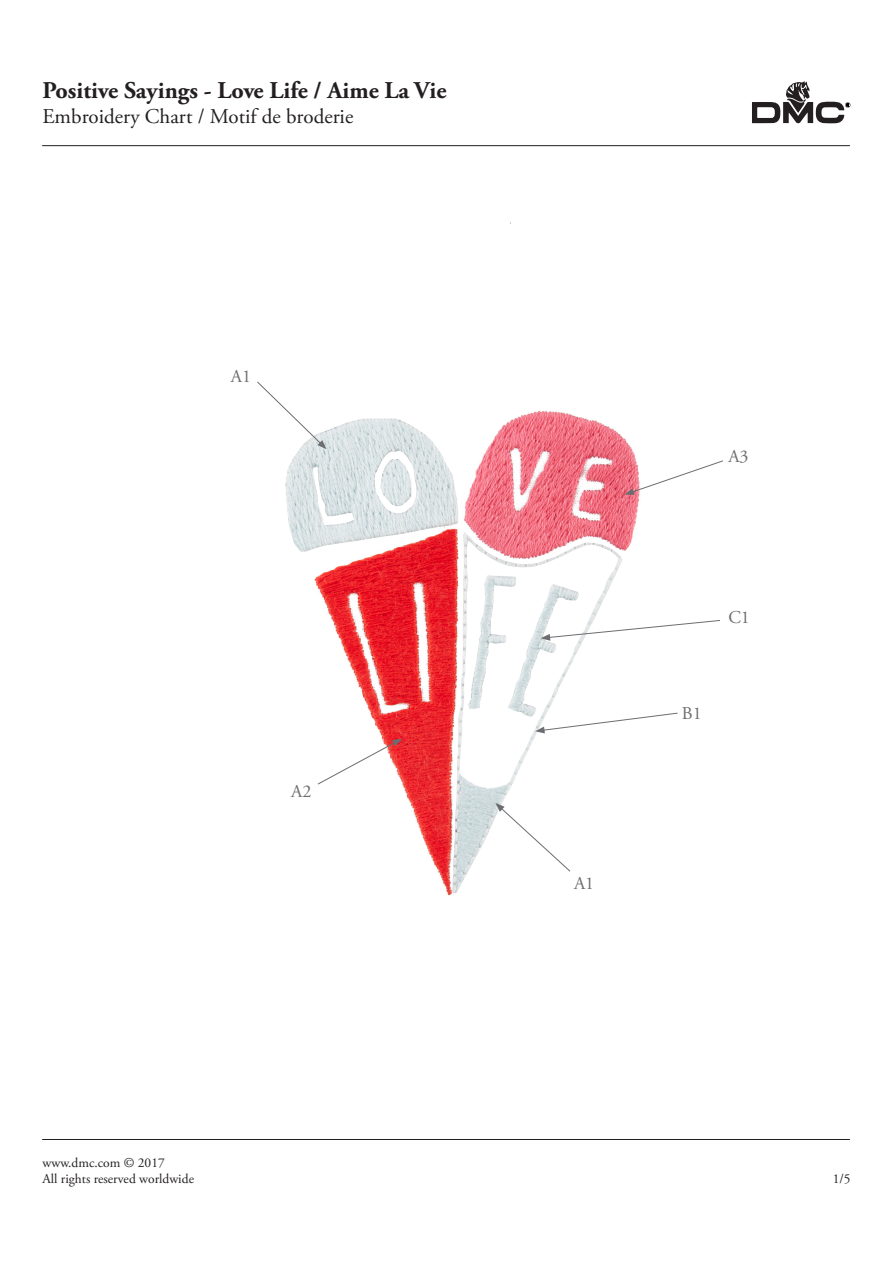
<style>
.page{position:relative;width:893px;height:1263px;background:#fff}
.page>*{position:absolute;margin:0;border:0;box-sizing:border-box;transform-origin:0 0}
.t1{font:700 24px "Adobe Garamond Pro";color:#231f20}
.t2{font:21px "Adobe Garamond Pro";color:#231f20}
.t3{font:18px "Adobe Garamond Pro";color:#6c6d70}
.t4{font:13.5px "Adobe Garamond Pro";color:#231f20}
</style>
<div class="page">
<img style="left:285px;top:222px;width:355px;height:674px">
<svg style="left:752px;top:81px;width:98px;height:43px"></svg>
<hr style="left:42px;top:145px;width:808px;height:1px;background:#231f20">
<hr style="left:42px;top:1139px;width:808px;height:1px;background:#231f20">
<svg style="left:257px;top:381px;width:70px;height:68px"></svg>
<svg style="left:317px;top:739px;width:85px;height:46px"></svg>
<svg style="left:624px;top:460px;width:99px;height:35px"></svg>
<svg style="left:495px;top:803px;width:76px;height:69px"></svg>
<svg style="left:541px;top:620px;width:179px;height:21px"></svg>
<svg style="left:535px;top:712px;width:143px;height:21px"></svg>
<p class="t1" style="left:43px;top:76px;width:405px">Positive Sayings - Love Life / Aime La Vie</p>
<p class="t2" style="left:43px;top:104px;width:312px">Embroidery Chart / Motif de broderie</p>
<p class="t3" style="left:231px;top:365px;width:22px">A1</p>
<p class="t3" style="left:291px;top:781px;width:22px">A2</p>
<p class="t3" style="left:574px;top:872px;width:22px">A1</p>
<p class="t3" style="left:728px;top:446px;width:22px">A3</p>
<p class="t3" style="left:728px;top:607px;width:23px">C1</p>
<p class="t3" style="left:682px;top:703px;width:21px">B1</p>
<p class="t4" style="left:43px;top:1154px;width:124px">www.dmc.com © 2017</p>
<p class="t4" style="left:43px;top:1170px;width:153px">All rights reserved worldwide</p>
<p class="t4" style="left:833px;top:1170px;width:19px">1/5</p>
</div>
